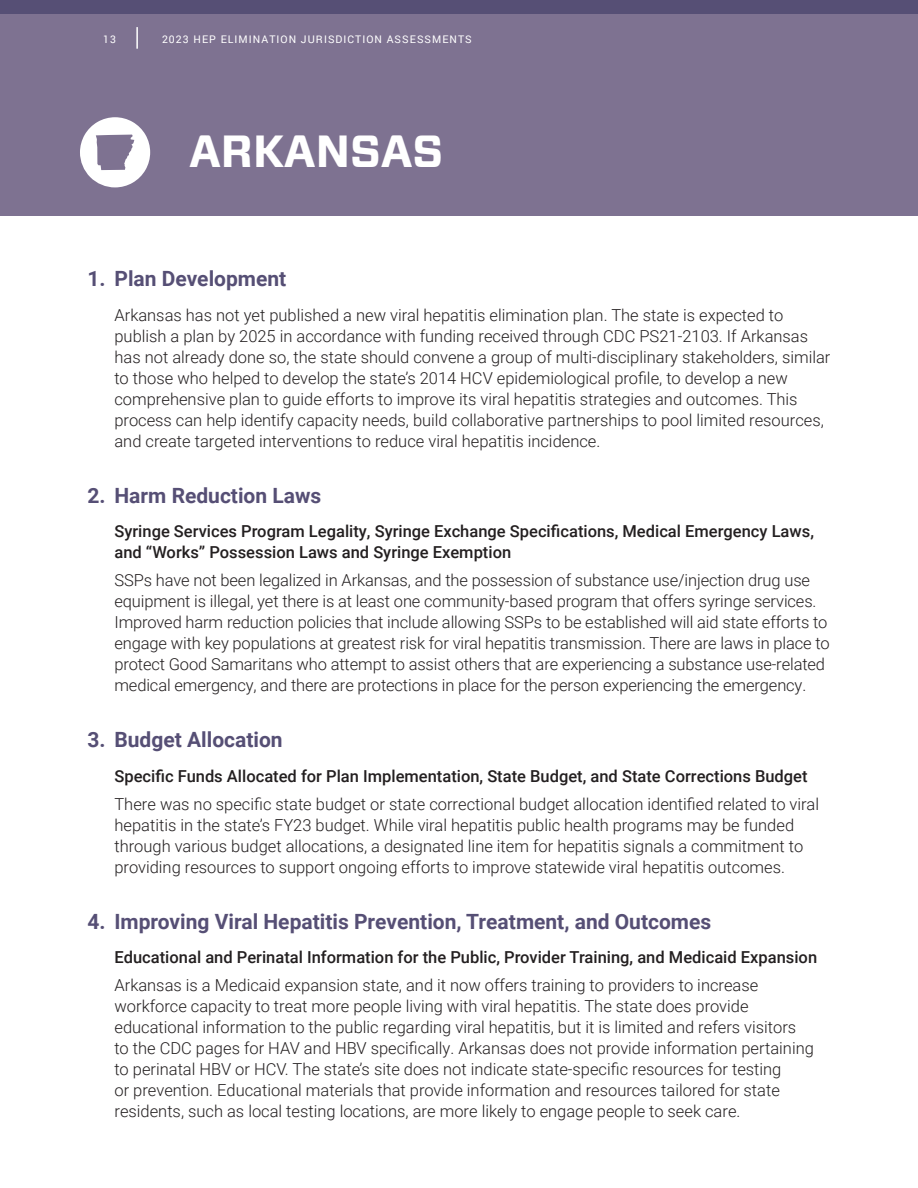
<style>
.page{position:relative;width:918px;height:1188px;background:#fff}
.page>*{position:absolute;margin:0;border:0;box-sizing:border-box;transform-origin:0 0}
.t1{font:700 45px "Forza";color:#fff}
.t2{font:700 21px "Roboto";color:#564f75}
.t3{font:300 16.5px/21px "Roboto";color:#231f20}
.t4{font:500 16.5px/21px "Roboto";color:#231f20}
.t5{font:10.5px "Roboto";letter-spacing:.1em;color:#fff}
</style>
<div class="page">
<div style="left:0;top:0;width:918px;height:216px;background:#7e7291"></div>
<div style="left:0;top:0;width:918px;height:14px;background:#564f75"></div>
<svg style="left:80px;top:117px;width:70px;height:70px"></svg>
<hr style="left:136px;top:27px;width:2px;height:22px;background:#fff">
<p class="t5" style="left:103px;top:31px;width:14px">13</p>
<p class="t5" style="left:162px;top:31px;width:311px">2023 HEP ELIMINATION JURISDICTION ASSESSMENTS</p>
<h2 class="t1" style="left:189px;top:121px;width:256px">ARKANSAS</h2>
<p class="t2" style="left:87px;top:264px;width:200px">1. Plan Development</p>
<p class="t3" style="left:114px;top:304px;width:718px">Arkansas has not yet published a new viral hepatitis elimination plan. The state is expected to publish a plan by 2025 in accordance with funding received through CDC PS21-2103. If Arkansas has not already done so, the state should convene a group of multi-disciplinary stakeholders, similar to those who helped to develop the state’s 2014 HCV epidemiological profile, to develop a new comprehensive plan to guide efforts to improve its viral hepatitis strategies and outcomes. This process can help identify capacity needs, build collaborative partnerships to pool limited resources, and create targeted interventions to reduce viral hepatitis incidence.</p>
<p class="t2" style="left:87px;top:481px;width:235px">2. Harm Reduction Laws</p>
<p class="t4" style="left:114px;top:520px;width:701px">Syringe Services Program Legality, Syringe Exchange Specifications, Medical Emergency Laws, and “Works” Possession Laws and Syringe Exemption</p>
<p class="t3" style="left:114px;top:569px;width:717px">SSPs have not been legalized in Arkansas, and the possession of substance use/injection drug use equipment is illegal, yet there is at least one community-based program that offers syringe services.<br>Improved harm reduction policies that include allowing SSPs to be established will aid state efforts to engage with key populations at greatest risk for viral hepatitis transmission. There are laws in place to protect Good Samaritans who attempt to assist others that are experiencing a substance use-related medical emergency, and there are protections in place for the person experiencing the emergency.</p>
<p class="t2" style="left:87px;top:725px;width:197px">3. Budget Allocation</p>
<p class="t4" style="left:114px;top:765px;width:695px">Specific Funds Allocated for Plan Implementation, State Budget, and State Corrections Budget</p>
<p class="t3" style="left:114px;top:793px;width:706px">There was no specific state budget or state correctional budget allocation identified related to viral hepatitis in the state’s FY23 budget. While viral hepatitis public health programs may be funded through various budget allocations, a designated line item for hepatitis signals a commitment to providing resources to support ongoing efforts to improve statewide viral hepatitis outcomes.</p>
<p class="t2" style="left:87px;top:907px;width:625px">4. Improving Viral Hepatitis Prevention, Treatment, and Outcomes</p>
<p class="t4" style="left:114px;top:946px;width:704px">Educational and Perinatal Information for the Public, Provider Training, and Medicaid Expansion</p>
<p class="t3" style="left:114px;top:974px;width:701px">Arkansas is a Medicaid expansion state, and it now offers training to providers to increase workforce capacity to treat more people living with viral hepatitis. The state does provide educational information to the public regarding viral hepatitis, but it is limited and refers visitors to the CDC pages for HAV and HBV specifically. Arkansas does not provide information pertaining to perinatal HBV or HCV. The state’s site does not indicate state-specific resources for testing<br>or prevention. Educational materials that provide information and resources tailored for state residents, such as local testing locations, are more likely to engage people to seek care.</p>
</div>
